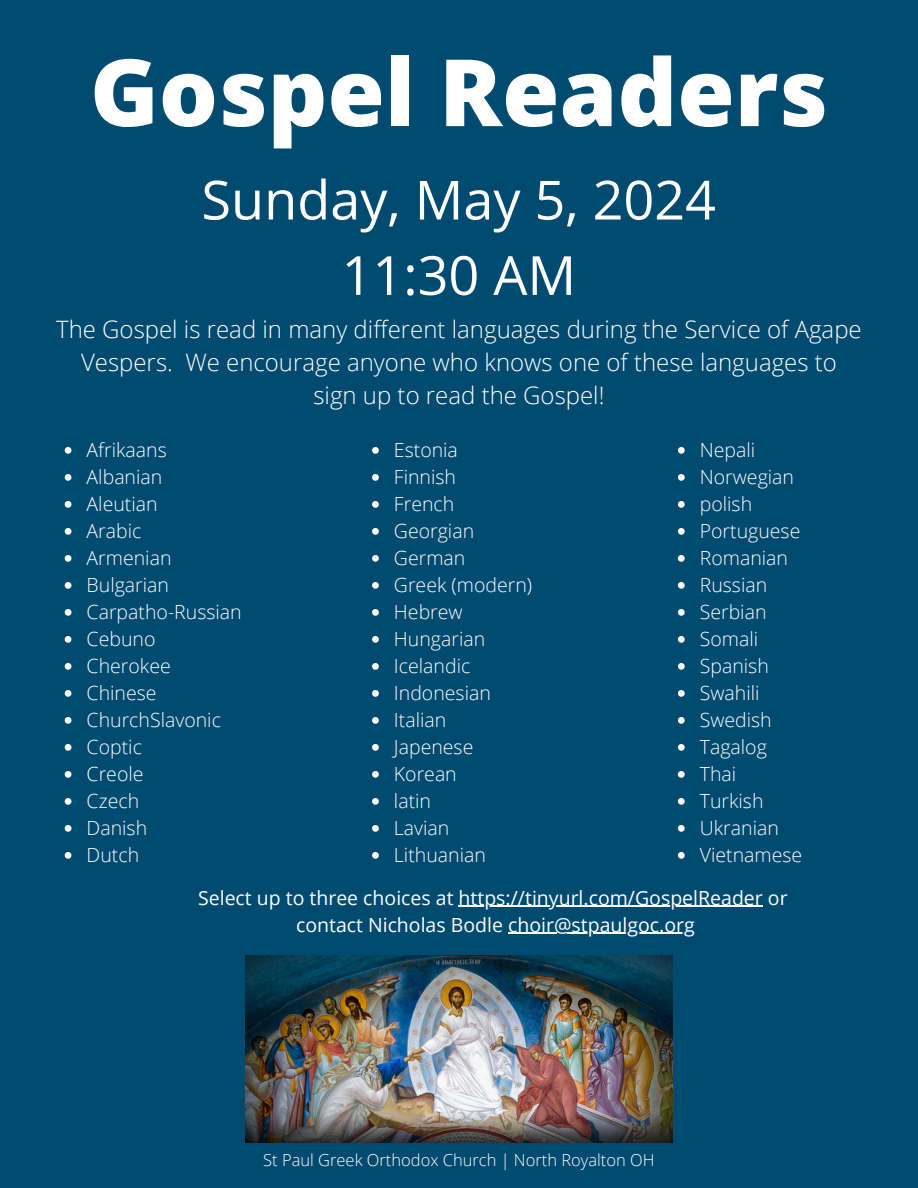
<style>
.page{position:relative;width:918px;height:1188px;background:#014b71}
.page>*{position:absolute;margin:0;border:0;box-sizing:border-box;transform-origin:0 0}
.t1{font:800 93px "Open Sans";color:#fff}
.t2{font:54px/75.3px "Open Sans";color:#fff;text-align:center}
.t3{font:300 24px/32.7px "Open Sans";color:#fff;text-align:center}
.t4{font:300 19.5px "Open Sans";color:#fff}
.t5{font:19.5px "Open Sans";color:#fff}
.t6{font:300 16.5px "Open Sans";color:#fff}
</style>
<div class="page">
<img style="left:245px;top:956px;width:428px;height:186px">
<svg style="left:65px;top:447px;width:6px;height:7px"></svg>
<svg style="left:65px;top:474px;width:6px;height:7px"></svg>
<svg style="left:65px;top:501px;width:6px;height:7px"></svg>
<svg style="left:65px;top:528px;width:6px;height:7px"></svg>
<svg style="left:65px;top:555px;width:6px;height:7px"></svg>
<svg style="left:65px;top:582px;width:6px;height:7px"></svg>
<svg style="left:65px;top:609px;width:6px;height:7px"></svg>
<svg style="left:65px;top:636px;width:6px;height:7px"></svg>
<svg style="left:65px;top:663px;width:6px;height:7px"></svg>
<svg style="left:65px;top:690px;width:6px;height:7px"></svg>
<svg style="left:65px;top:717px;width:6px;height:7px"></svg>
<svg style="left:65px;top:744px;width:6px;height:7px"></svg>
<svg style="left:65px;top:771px;width:6px;height:7px"></svg>
<svg style="left:65px;top:798px;width:6px;height:7px"></svg>
<svg style="left:65px;top:825px;width:6px;height:7px"></svg>
<svg style="left:65px;top:852px;width:6px;height:7px"></svg>
<svg style="left:372px;top:447px;width:7px;height:7px"></svg>
<svg style="left:372px;top:474px;width:7px;height:7px"></svg>
<svg style="left:372px;top:501px;width:7px;height:7px"></svg>
<svg style="left:372px;top:528px;width:7px;height:7px"></svg>
<svg style="left:372px;top:555px;width:7px;height:7px"></svg>
<svg style="left:372px;top:582px;width:7px;height:7px"></svg>
<svg style="left:372px;top:609px;width:7px;height:7px"></svg>
<svg style="left:372px;top:636px;width:7px;height:7px"></svg>
<svg style="left:372px;top:663px;width:7px;height:7px"></svg>
<svg style="left:372px;top:690px;width:7px;height:7px"></svg>
<svg style="left:372px;top:717px;width:7px;height:7px"></svg>
<svg style="left:372px;top:744px;width:7px;height:7px"></svg>
<svg style="left:372px;top:771px;width:7px;height:7px"></svg>
<svg style="left:372px;top:798px;width:7px;height:7px"></svg>
<svg style="left:372px;top:825px;width:7px;height:7px"></svg>
<svg style="left:372px;top:852px;width:7px;height:7px"></svg>
<svg style="left:678px;top:447px;width:7px;height:7px"></svg>
<svg style="left:678px;top:474px;width:7px;height:7px"></svg>
<svg style="left:678px;top:501px;width:7px;height:7px"></svg>
<svg style="left:678px;top:528px;width:7px;height:7px"></svg>
<svg style="left:678px;top:555px;width:7px;height:7px"></svg>
<svg style="left:678px;top:582px;width:7px;height:7px"></svg>
<svg style="left:678px;top:609px;width:7px;height:7px"></svg>
<svg style="left:678px;top:636px;width:7px;height:7px"></svg>
<svg style="left:678px;top:663px;width:7px;height:7px"></svg>
<svg style="left:678px;top:690px;width:7px;height:7px"></svg>
<svg style="left:678px;top:717px;width:7px;height:7px"></svg>
<svg style="left:678px;top:744px;width:7px;height:7px"></svg>
<svg style="left:678px;top:771px;width:7px;height:7px"></svg>
<svg style="left:678px;top:798px;width:7px;height:7px"></svg>
<svg style="left:678px;top:825px;width:7px;height:7px"></svg>
<svg style="left:678px;top:852px;width:7px;height:7px"></svg>
<hr style="left:459px;top:906px;width:304px;height:1px;background:#fff">
<hr style="left:508px;top:933px;width:187px;height:1px;background:#fff">
<h2 class="t1" style="left:90px;top:27px;width:739px">Gospel Readers</h2>
<h3 class="t2" style="left:201px;top:161px;width:516px">Sunday, May 5, 2024<br>11:30 AM</h3>
<p class="t3" style="left:56px;top:313px;width:807px">The Gospel is read in many different languages during the Service of Agape<br>Vespers. We encourage anyone who knows one of these languages to<br>sign up to read the Gospel!</p>
<p class="t4" style="left:87px;top:436px;width:82px">Afrikaans</p>
<p class="t4" style="left:87px;top:463px;width:77px">Albanian</p>
<p class="t4" style="left:87px;top:490px;width:73px">Aleutian</p>
<p class="t4" style="left:87px;top:517px;width:56px">Arabic</p>
<p class="t4" style="left:87px;top:544px;width:86px">Armenian</p>
<p class="t4" style="left:87px;top:571px;width:84px">Bulgarian</p>
<p class="t4" style="left:87px;top:598px;width:157px">Carpatho-Russian</p>
<p class="t4" style="left:87px;top:625px;width:70px">Cebuno</p>
<p class="t4" style="left:87px;top:652px;width:86px">Cherokee</p>
<p class="t4" style="left:87px;top:679px;width:71px">Chinese</p>
<p class="t4" style="left:87px;top:706px;width:136px">ChurchSlavonic</p>
<p class="t4" style="left:87px;top:733px;width:57px">Coptic</p>
<p class="t4" style="left:87px;top:760px;width:58px">Creole</p>
<p class="t4" style="left:87px;top:787px;width:54px">Czech</p>
<p class="t4" style="left:87px;top:814px;width:62px">Danish</p>
<p class="t4" style="left:87px;top:841px;width:54px">Dutch</p>
<p class="t4" style="left:700px;top:436px;width:57px">Nepali</p>
<p class="t4" style="left:700px;top:463px;width:96px">Norwegian</p>
<p class="t4" style="left:700px;top:490px;width:54px">polish</p>
<p class="t4" style="left:700px;top:517px;width:102px">Portuguese</p>
<p class="t4" style="left:700px;top:544px;width:90px">Romanian</p>
<p class="t4" style="left:700px;top:571px;width:69px">Russian</p>
<p class="t4" style="left:700px;top:598px;width:68px">Serbian</p>
<p class="t4" style="left:700px;top:625px;width:60px">Somali</p>
<p class="t4" style="left:700px;top:652px;width:71px">Spanish</p>
<p class="t4" style="left:700px;top:679px;width:61px">Swahili</p>
<p class="t4" style="left:700px;top:706px;width:73px">Swedish</p>
<p class="t4" style="left:700px;top:733px;width:69px">Tagalog</p>
<p class="t4" style="left:700px;top:760px;width:38px">Thai</p>
<p class="t4" style="left:700px;top:787px;width:65px">Turkish</p>
<p class="t4" style="left:700px;top:814px;width:81px">Ukranian</p>
<h4 class="t4" style="left:700px;top:841px;width:104px">Vietnamese</h4>
<p class="t5" style="left:198px;top:884px;width:591px">Select up to three choices at https://tinyurl.com/GospelReader or</p>
<p class="t5" style="left:296px;top:911px;width:400px">contact Nicholas Bodle choir@stpaulgoc.org</p>
<p class="t4" style="left:394px;top:436px;width:66px">Estonia</p>
<p class="t4" style="left:394px;top:463px;width:64px">Finnish</p>
<p class="t4" style="left:394px;top:490px;width:62px">French</p>
<p class="t4" style="left:394px;top:517px;width:82px">Georgian</p>
<p class="t4" style="left:394px;top:544px;width:73px">German</p>
<p class="t4" style="left:394px;top:571px;width:140px">Greek (modern)</p>
<p class="t4" style="left:394px;top:598px;width:70px">Hebrew</p>
<p class="t4" style="left:394px;top:625px;width:93px">Hungarian</p>
<p class="t4" style="left:394px;top:652px;width:78px">Icelandic</p>
<p class="t4" style="left:394px;top:679px;width:98px">Indonesian</p>
<p class="t4" style="left:394px;top:706px;width:54px">Italian</p>
<p class="t4" style="left:394px;top:733px;width:81px">Japenese</p>
<p class="t4" style="left:394px;top:760px;width:64px">Korean</p>
<p class="t4" style="left:394px;top:787px;width:39px">latin</p>
<p class="t4" style="left:394px;top:814px;width:57px">Lavian</p>
<p class="t4" style="left:394px;top:841px;width:93px">Lithuanian</p>
<p class="t6" style="left:263px;top:1148px;width:393px">St Paul Greek Orthodox Church | North Royalton OH</p>
</div>
